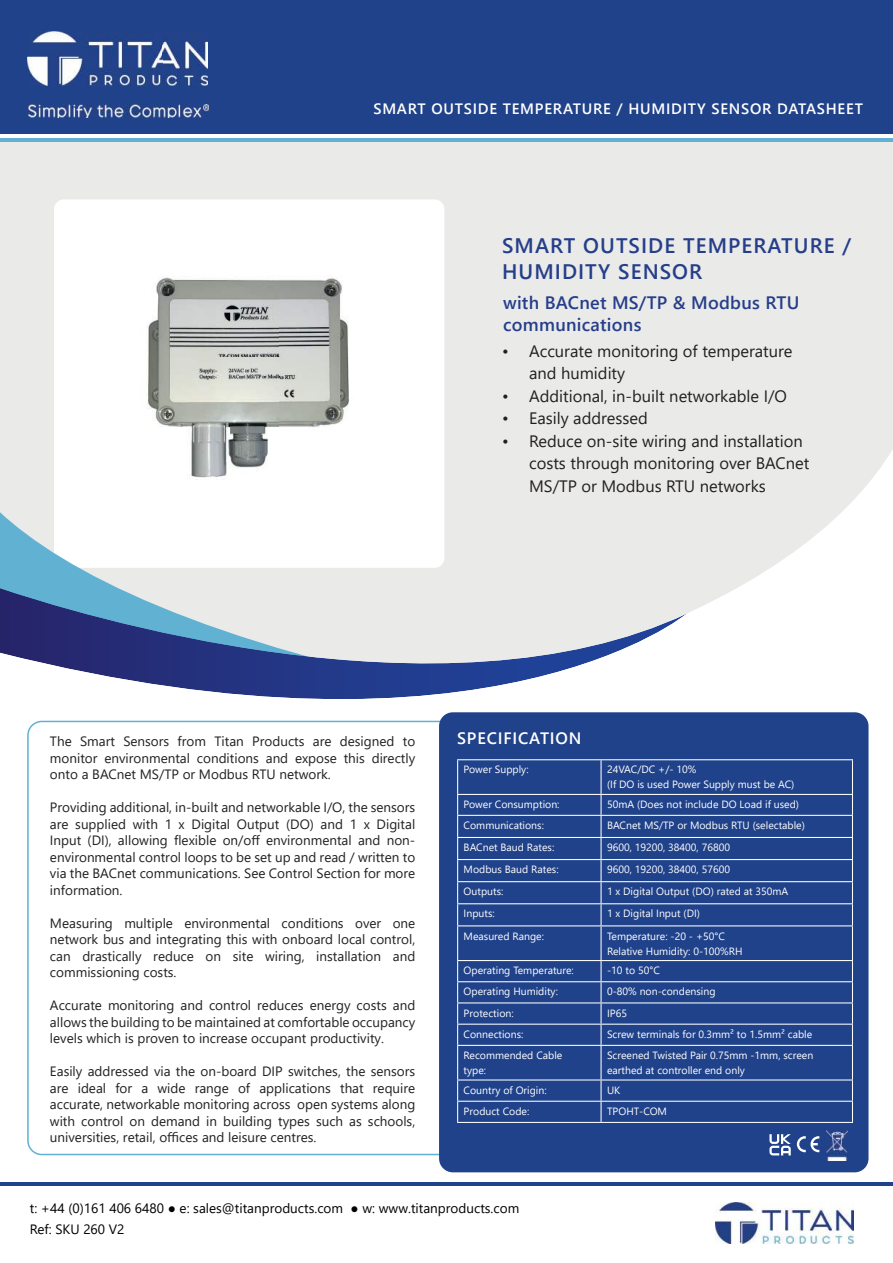
<style>
.page{position:relative;width:893px;height:1263px;background:#fff}
.page>*{position:absolute;margin:0;border:0;box-sizing:border-box;transform-origin:0 0}
.t1{font:600 21px/25.2px "Segoe UI";letter-spacing:.05em;color:#253e8a}
.t2{font:600 18px/21.6px "Segoe UI";letter-spacing:.015em;color:#253e8a}
.t3{font:16.5px "Segoe UI";color:#221f1f}
.t4{font:600 16.5px "Segoe UI";letter-spacing:.05em;color:#fff}
.t5{font:600 15px "Segoe UI";letter-spacing:.05em;color:#fff}
.t6{font:13.5px/16.5px "Segoe UI";color:#221f1f;text-align:justify}
.t7{font:13.5px/21px "Segoe UI";color:#000}
.t8{font:10.5px/15px "Segoe UI";color:#fff}
</style>
<div class="page">
<div style="left:0;top:142px;width:893px;height:550px;background:#eaeae9"></div>
<div style="left:54px;top:199px;width:390px;height:369px;background:#fff;border-radius:10px"></div>
<svg style="left:28px;top:450px;width:865px;height:334px;fill:#fff"></svg>
<hr style="left:0;top:138px;width:893px;height:4px;background:#61b1d3">
<div style="left:0;top:0;width:893px;height:134px;background:#20428a"></div>
<hr style="left:0;top:1182px;width:893px;height:3px;background:#20428a">
<img style="left:27px;top:31px;width:181px;height:54px">
<img style="left:715px;top:1202px;width:138px;height:41px">
<img style="left:28px;top:104px;width:180px;height:14px">
<svg style="left:0;top:450px;width:432px;height:138px"></svg>
<img style="left:0;top:588px;width:687px;height:111px">
<img style="left:118px;top:277px;width:269px;height:212px">
<div style="left:439px;top:712px;width:429px;height:460px;background:#20428a;border-radius:14px"></div>
<hr style="left:457px;top:759px;width:144px;height:1px;background:#fff">
<hr style="left:457px;top:760px;width:1px;height:34px;background:#fff">
<hr style="left:601px;top:759px;width:252px;height:1px;background:#fff">
<hr style="left:600px;top:760px;width:2px;height:34px;background:#fff">
<hr style="left:852px;top:760px;width:1px;height:34px;background:#fff">
<hr style="left:457px;top:794px;width:144px;height:1px;background:#fff">
<hr style="left:601px;top:794px;width:252px;height:1px;background:#fff">
<hr style="left:600px;top:795px;width:2px;height:20px;background:#fff">
<hr style="left:457px;top:815px;width:144px;height:1px;background:#fff">
<hr style="left:601px;top:815px;width:252px;height:1px;background:#fff">
<hr style="left:600px;top:816px;width:2px;height:21px;background:#fff">
<hr style="left:600px;top:882px;width:2px;height:21px;background:#fff">
<hr style="left:600px;top:961px;width:2px;height:20px;background:#fff">
<hr style="left:457px;top:837px;width:144px;height:1px;background:#fff">
<hr style="left:601px;top:837px;width:252px;height:1px;background:#fff">
<hr style="left:600px;top:838px;width:2px;height:21px;background:#fff">
<hr style="left:457px;top:859px;width:144px;height:1px;background:#fff">
<hr style="left:601px;top:859px;width:252px;height:1px;background:#fff">
<hr style="left:600px;top:860px;width:2px;height:21px;background:#fff">
<hr style="left:457px;top:881px;width:144px;height:1px;background:#fff">
<hr style="left:601px;top:881px;width:252px;height:1px;background:#fff">
<hr style="left:457px;top:903px;width:144px;height:1px;background:#fff">
<svg style="left:457px;top:795px;width:1px;height:130px"></svg>
<hr style="left:601px;top:903px;width:252px;height:1px;background:#fff">
<hr style="left:600px;top:904px;width:2px;height:21px;background:#fff">
<svg style="left:852px;top:795px;width:1px;height:130px"></svg>
<hr style="left:457px;top:925px;width:144px;height:1px;background:#fff">
<hr style="left:457px;top:926px;width:1px;height:34px;background:#fff">
<hr style="left:601px;top:925px;width:252px;height:1px;background:#fff">
<hr style="left:600px;top:926px;width:2px;height:34px;background:#fff">
<hr style="left:852px;top:926px;width:1px;height:34px;background:#fff">
<hr style="left:457px;top:960px;width:144px;height:1px;background:#fff">
<hr style="left:601px;top:960px;width:252px;height:1px;background:#fff">
<hr style="left:457px;top:981px;width:144px;height:1px;background:#fff">
<hr style="left:601px;top:981px;width:252px;height:1px;background:#fff">
<hr style="left:600px;top:982px;width:2px;height:20px;background:#fff">
<hr style="left:457px;top:1002px;width:144px;height:1px;background:#fff">
<hr style="left:601px;top:1002px;width:252px;height:1px;background:#fff">
<hr style="left:600px;top:1003px;width:2px;height:21px;background:#fff">
<hr style="left:457px;top:1024px;width:144px;height:1px;background:#fff">
<svg style="left:457px;top:961px;width:1px;height:84px"></svg>
<hr style="left:601px;top:1024px;width:252px;height:1px;background:#fff">
<hr style="left:600px;top:1025px;width:2px;height:20px;background:#fff">
<svg style="left:852px;top:961px;width:1px;height:84px"></svg>
<hr style="left:457px;top:1045px;width:144px;height:1px;background:#fff">
<hr style="left:457px;top:1046px;width:1px;height:33px;background:#fff">
<hr style="left:601px;top:1045px;width:252px;height:1px;background:#fff">
<hr style="left:600px;top:1046px;width:2px;height:33px;background:#fff">
<hr style="left:852px;top:1046px;width:1px;height:33px;background:#fff">
<hr style="left:457px;top:1079px;width:144px;height:1px;background:#fff">
<hr style="left:601px;top:1079px;width:252px;height:1px;background:#fff">
<hr style="left:600px;top:1080px;width:2px;height:21px;background:#fff">
<hr style="left:457px;top:1101px;width:144px;height:1px;background:#fff">
<svg style="left:457px;top:1080px;width:1px;height:42px"></svg>
<hr style="left:601px;top:1101px;width:252px;height:1px;background:#fff">
<hr style="left:600px;top:1102px;width:2px;height:20px;background:#fff">
<svg style="left:852px;top:1080px;width:1px;height:42px"></svg>
<hr style="left:457px;top:1122px;width:144px;height:1px;background:#fff">
<hr style="left:601px;top:1122px;width:252px;height:1px;background:#fff">
<svg style="left:797px;top:1136px;width:22px;height:16px"></svg>
<svg style="left:769px;top:1134px;width:22px;height:21px"></svg>
<img style="left:826px;top:1131px;width:21px;height:29px">
<p class="t5" style="left:373px;top:103px;width:491px">SMART OUTSIDE TEMPERATURE / HUMIDITY SENSOR DATASHEET</p>
<h1 class="t1" style="left:502px;top:234px;width:351px">SMART OUTSIDE TEMPERATURE /<br>HUMIDITY SENSOR</h1>
<h2 class="t2" style="left:503px;top:293px;width:298px">with BACnet MS/TP &amp; Modbus RTU communications</h2>
<p class="t3" style="left:502px;top:341px;width:292px">ï Accurate monitoring of temperature</p>
<p class="t3" style="left:529px;top:358px;width:98px">and humidity</p>
<p class="t3" style="left:502px;top:386px;width:286px">ï Additional, in-built networkable I/O</p>
<p class="t3" style="left:502px;top:409px;width:147px">ï Easily addressed</p>
<p class="t3" style="left:502px;top:431px;width:302px">ï Reduce on-site wiring and installation</p>
<p class="t3" style="left:529px;top:448px;width:282px">costs through monitoring over BACnet</p>
<p class="t3" style="left:529px;top:470px;width:238px">MS/TP or Modbus RTU networks</p>
<p class="t6" style="left:50px;top:732px;width:367px">The Smart Sensors from Titan Products are designed to monitor environmental conditions and expose this directly onto a BACnet MS/TP or Modbus RTU network.</p>
<p class="t6" style="left:50px;top:798px;width:367px">Providing additional, in-built and networkable I/O, the sensors are supplied with 1 x Digital Output (DO) and 1 x Digital Input (DI), allowing flexible on/off environmental and non&shy;environmental control loops to be set up and read / written to via the BACnet communications. See Control Section for more information.</p>
<p class="t6" style="left:50px;top:913px;width:367px">Measuring multiple environmental conditions over one network bus and integrating this with onboard local control, can drastically reduce on site wiring, installation and commissioning costs.</p>
<p class="t6" style="left:50px;top:996px;width:367px">Accurate monitoring and control reduces energy costs and allows the building to be maintained at comfortable occupancy levels which is proven to increase occupant productivity.</p>
<p class="t6" style="left:50px;top:1062px;width:367px">Easily addressed via the on-board DIP switches, the sensors are ideal for a wide range of applications that require accurate, networkable monitoring across open systems along with control on demand in building types such as schools, universities, retail, offices and leisure centres.</p>
<p class="t4" style="left:457px;top:732px;width:126px">SPECIFICATION</p>
<p class="t8" style="left:464px;top:761px;width:67px">Power Supply:</p>
<p class="t8" style="left:607px;top:761px;width:189px">24VAC/DC +/- 10%<br>(If DO is used Power Supply must be AC)</p>
<p class="t8" style="left:464px;top:796px;width:97px">Power Consumption:</p>
<p class="t8" style="left:607px;top:796px;width:194px">50mA (Does not include DO Load if used)</p>
<p class="t8" style="left:464px;top:817px;width:82px">Communications:</p>
<p class="t8" style="left:607px;top:817px;width:199px">BACnet MS/TP or Modbus RTU (selectable)</p>
<p class="t8" style="left:464px;top:839px;width:92px">BACnet Baud Rates:</p>
<p class="t8" style="left:607px;top:839px;width:124px">9600, 19200, 38400, 76800</p>
<p class="t8" style="left:464px;top:861px;width:96px">Modbus Baud Rates:</p>
<p class="t8" style="left:607px;top:861px;width:124px">9600, 19200, 38400, 57600</p>
<p class="t8" style="left:464px;top:883px;width:41px">Outputs:</p>
<p class="t8" style="left:607px;top:883px;width:183px">1 x Digital Output (DO) rated at 350mA</p>
<p class="t8" style="left:464px;top:905px;width:33px">Inputs:</p>
<p class="t8" style="left:607px;top:905px;width:94px">1 x Digital Input (DI)</p>
<p class="t8" style="left:464px;top:927px;width:82px">Measured Range:</p>
<p class="t8" style="left:607px;top:927px;width:137px">Temperature: -20 - +50°C<br>Relative Humidity: 0-100%RH</p>
<p class="t8" style="left:464px;top:962px;width:112px">Operating Temperature:</p>
<p class="t8" style="left:607px;top:962px;width:54px">-10 to 50°C</p>
<p class="t8" style="left:464px;top:983px;width:96px">Operating Humidity:</p>
<p class="t8" style="left:607px;top:983px;width:110px">0-80% non-condensing</p>
<p class="t8" style="left:464px;top:1004px;width:52px">Protection:</p>
<p class="t8" style="left:607px;top:1004px;width:21px">IP65</p>
<p class="t8" style="left:464px;top:1026px;width:61px">Connections:</p>
<p class="t8" style="left:607px;top:1026px;width:207px">Screw terminals for 0.3mm² to 1.5mm² cable</p>
<p class="t8" style="left:464px;top:1047px;width:100px">Recommended Cable type:</p>
<p class="t8" style="left:607px;top:1047px;width:208px">Screened Twisted Pair 0.75mm -1mm, screen earthed at controller end only</p>
<p class="t8" style="left:464px;top:1081px;width:85px">Country of Origin:</p>
<p class="t8" style="left:607px;top:1081px;width:15px">UK</p>
<p class="t8" style="left:464px;top:1103px;width:67px">Product Code:</p>
<p class="t8" style="left:607px;top:1103px;width:62px">TPOHT-COM</p>
<p class="t7" style="left:30px;top:1197px;width:491px">t: +44 (0)161 406 6480 ● e: sales@titanproducts.com ● w: www.titanproducts.com<br>Ref: SKU 260 V2</p>
</div>
